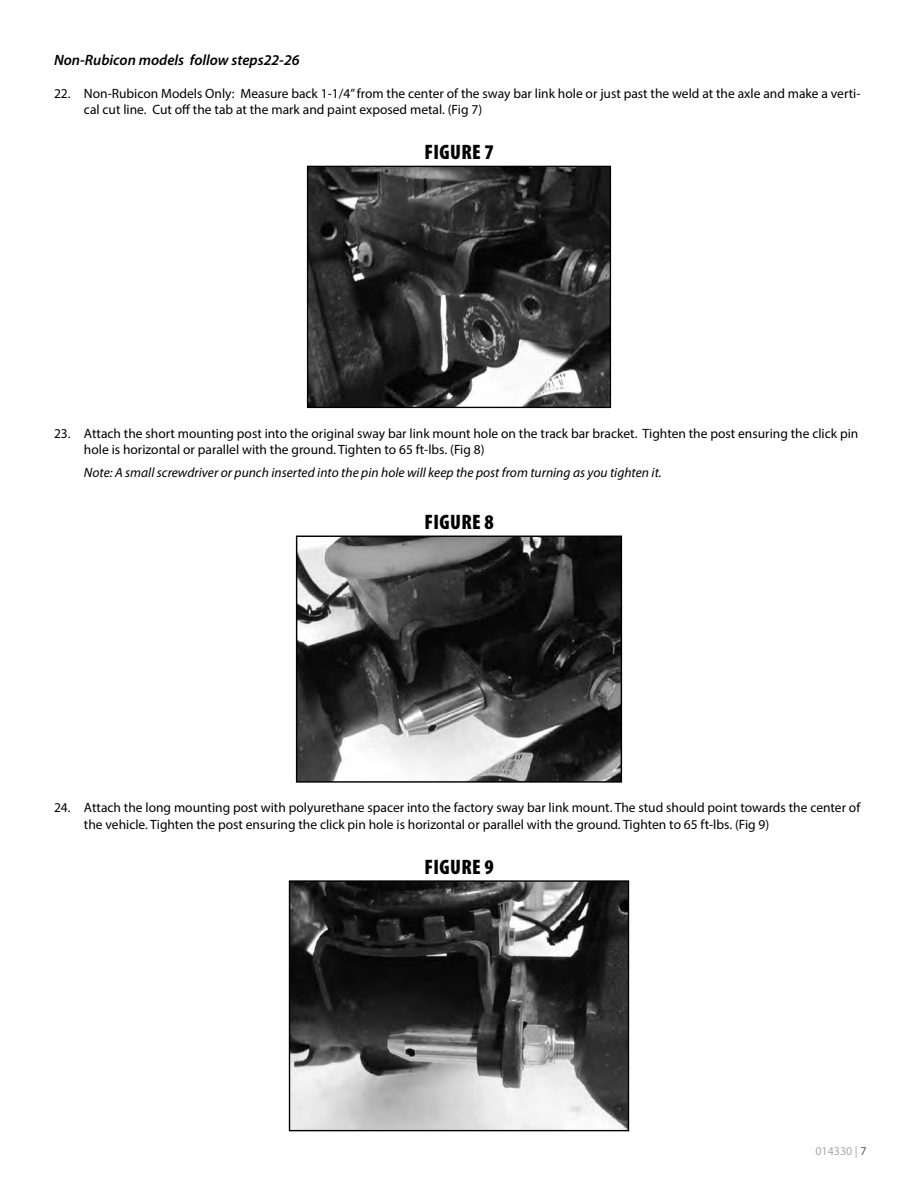
<style>
.page{position:relative;width:918px;height:1188px;background:#fff}
.page>*{position:absolute;margin:0;border:0;box-sizing:border-box;transform-origin:0 0}
.t1{font:900 condensed 21px "Myriad Pro";letter-spacing:.02em;color:#000}
.t2{font:italic 600 15px "Myriad Pro";color:#000}
.t3{font:13.5px/16.2px "Myriad Pro";color:#000}
.t4{font:italic 13.5px "Myriad Pro";color:#000}
.t5{font:12px "Myriad Pro";color:#a7a9ac}
.s1{color:#58595b}
</style>
<div class="page">
<img style="left:309px;top:168px;width:300px;height:238px">
<div style="left:307px;top:166px;width:304px;height:242px;border:1px solid #000"></div>
<img style="left:298px;top:538px;width:322px;height:243px">
<div style="left:296px;top:536px;width:326px;height:247px;border:1px solid #000"></div>
<img style="left:291px;top:882px;width:336px;height:247px">
<div style="left:289px;top:880px;width:340px;height:251px;border:1px solid #000"></div>
<p class="t2" style="left:54px;top:51px;width:247px">Non-Rubicon models follow steps22-26</p>
<p class="t3" style="left:84px;top:85px;width:778px;text-indent:-30px">22. Non-Rubicon Models Only: Measure back 1-1/4” from the center of the sway bar link hole or just past the weld at the axle and make a verti&shy;cal cut line. Cut off the tab at the mark and paint exposed metal. (Fig 7)</p>
<h1 class="t1" style="left:424px;top:141px;width:71px">FIGURE 7</h1>
<p class="t3" style="left:84px;top:425px;width:776px;text-indent:-30px">23. Attach the short mounting post into the original sway bar link mount hole on the track bar bracket. Tighten the post ensuring the click pin hole is horizontal or parallel with the ground. Tighten to 65 ft-lbs. (Fig 8)</p>
<p class="t4" style="left:84px;top:464px;width:579px">Note: A small screwdriver or punch inserted into the pin hole will keep the post from turning as you tighten it.</p>
<h1 class="t1" style="left:424px;top:510px;width:71px">FIGURE 8</h1>
<p class="t3" style="left:84px;top:800px;width:778px;text-indent:-30px">24. Attach the long mounting post with polyurethane spacer into the factory sway bar link mount. The stud should point towards the center of the vehicle. Tighten the post ensuring the click pin hole is horizontal or parallel with the ground. Tighten to 65 ft-lbs. (Fig 9)</p>
<h1 class="t1" style="left:424px;top:855px;width:71px">FIGURE 9</h1>
<p class="t5" style="left:815px;top:1143px;width:53px">014330 | <span class="s1">7</span></p>
</div>
